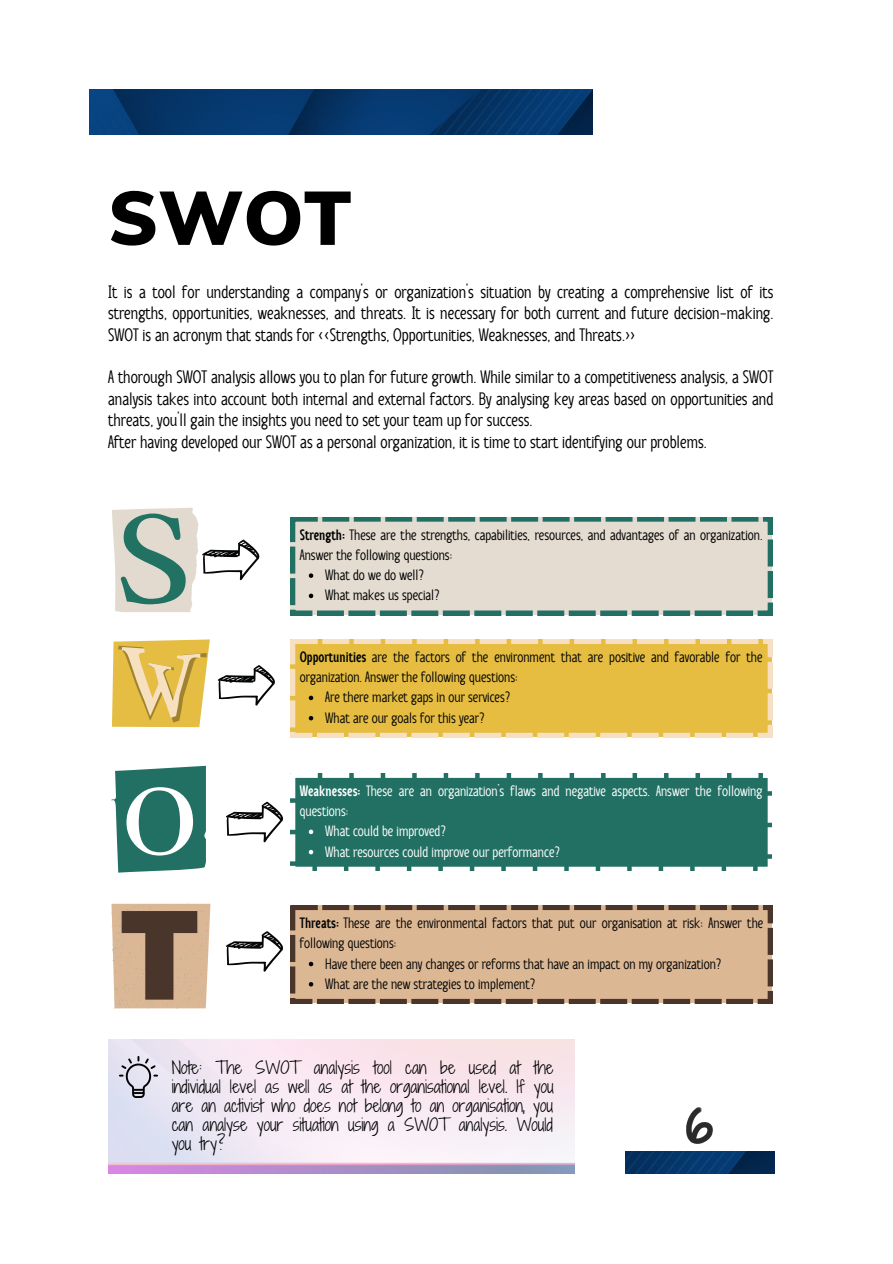
<style>
.page{position:relative;width:893px;height:1264px;background:#fff}
.page>*{position:absolute;margin:0;border:0;box-sizing:border-box;transform-origin:0 0}
.t1{font:75px "RTL Bayan Heavy";color:#000}
.t2{font:18px/21.3px "Anicon Sans";color:#000;text-align:justify}
.t3{font:16.5px/19px "Shadows Into Light Two";color:#000;text-align:justify}
.t4{font:15px/20.2px "Anicon Sans";color:#040606}
.t5{font:15px/20.2px "Anicon Sans";color:#fff}
.t6{font:15px/20.2px "Anicon Sans";color:#000}
.s1{font-weight:700}
</style>
<div class="page">
<img style="left:89px;top:89px;width:503px;height:45px">
<img style="left:625px;top:1151px;width:149px;height:22px">
<img style="left:108px;top:1039px;width:467px;height:134px">
<img style="left:119px;top:1056px;width:38px;height:41px">
<img style="left:687px;top:1107px;width:25px;height:36px">
<svg style="left:111px;top:765px;width:95px;height:107px"></svg>
<svg style="left:291px;top:517px;width:481px;height:98px;background:#d1d1c6"></svg>
<svg style="left:309px;top:573px;width:4px;height:5px"></svg>
<svg style="left:309px;top:593px;width:4px;height:5px"></svg>
<svg style="left:291px;top:639px;width:481px;height:98px;background:#e7c04d"></svg>
<svg style="left:309px;top:695px;width:4px;height:5px"></svg>
<svg style="left:309px;top:716px;width:4px;height:4px"></svg>
<svg style="left:218px;top:665px;width:57px;height:40px"></svg>
<svg style="left:291px;top:773px;width:481px;height:98px;background:#377d71"></svg>
<svg style="left:309px;top:829px;width:4px;height:5px"></svg>
<svg style="left:309px;top:849px;width:4px;height:5px"></svg>
<svg style="left:226px;top:801px;width:57px;height:41px"></svg>
<svg style="left:226px;top:931px;width:57px;height:40px"></svg>
<svg style="left:291px;top:905px;width:481px;height:98px;background:#ceaa8a"></svg>
<svg style="left:309px;top:961px;width:4px;height:5px"></svg>
<svg style="left:309px;top:982px;width:4px;height:4px"></svg>
<svg style="left:112px;top:507px;width:147px;height:105px"></svg>
<svg style="left:112px;top:639px;width:98px;height:88px;background:#e5c466"></svg>
<svg style="left:111px;top:903px;width:99px;height:105px;background:#aa8d75"></svg>
<h1 class="t1" style="left:108px;top:169px;width:245px">SWOT</h1>
<p class="t2" style="left:108px;top:281px;width:666px">It is a tool for understanding a company's or organization's situation by creating a comprehensive list of its strengths, opportunities, weaknesses, and threats. It is necessary for both current and future decision-making.<br>SWOT is an acronym that stands for &lt;&lt;Strengths, Opportunities, Weaknesses, and Threats.&gt;&gt;</p>
<p class="t2" style="left:108px;top:366px;width:667px;text-align:left">A thorough SWOT analysis allows you to plan for future growth. While similar to a competitiveness analysis, a SWOT analysis takes into account both internal and external factors. By analysing key areas based on opportunities and threats, you'll gain the insights you need to set your team up for success.<br>After having developed our SWOT as a personal organization, it is time to start identifying our problems.</p>
<p class="t6" style="left:300px;top:524px;width:464px"><span class="s1">Strength:</span> These are the strengths, capabilities, resources, and advantages of an organization.<br>Answer the following questions:</p>
<p class="t6" style="left:325px;top:565px;width:116px">What do we do well?<br>What makes us special?</p>
<p class="t4" style="left:300px;top:646px;width:464px"><span class="s1">Opportunities</span> are the factors of the environment that are positive and favorable for the organization. Answer the following questions:</p>
<p class="t4" style="left:325px;top:687px;width:187px">Are there market gaps in our services?<br>What are our goals for this year?</p>
<p class="t5" style="left:300px;top:780px;width:464px"><span class="s1">Weaknesses:</span> These are an organization's flaws and negative aspects. Answer the following questions:</p>
<p class="t5" style="left:325px;top:821px;width:236px">What could be improved?<br>What resources could improve our performance?</p>
<p class="t4" style="left:300px;top:912px;width:465px"><span class="s1">Threats:</span> These are the environmental factors that put our organisation at risk: Answer the following questions:</p>
<p class="t4" style="left:325px;top:953px;width:398px">Have there been any changes or reforms that have an impact on my organization?<br>What are the new strategies to implement?</p>
<p class="t3" style="left:172px;top:1057px;width:383px">Note: The SWOT analysis tool can be used at the individual level as well as at the organisational level. If you are an activist who does not belong to an organisation, you can analyse your situation using a SWOT analysis. Would you try?</p>
</div>
